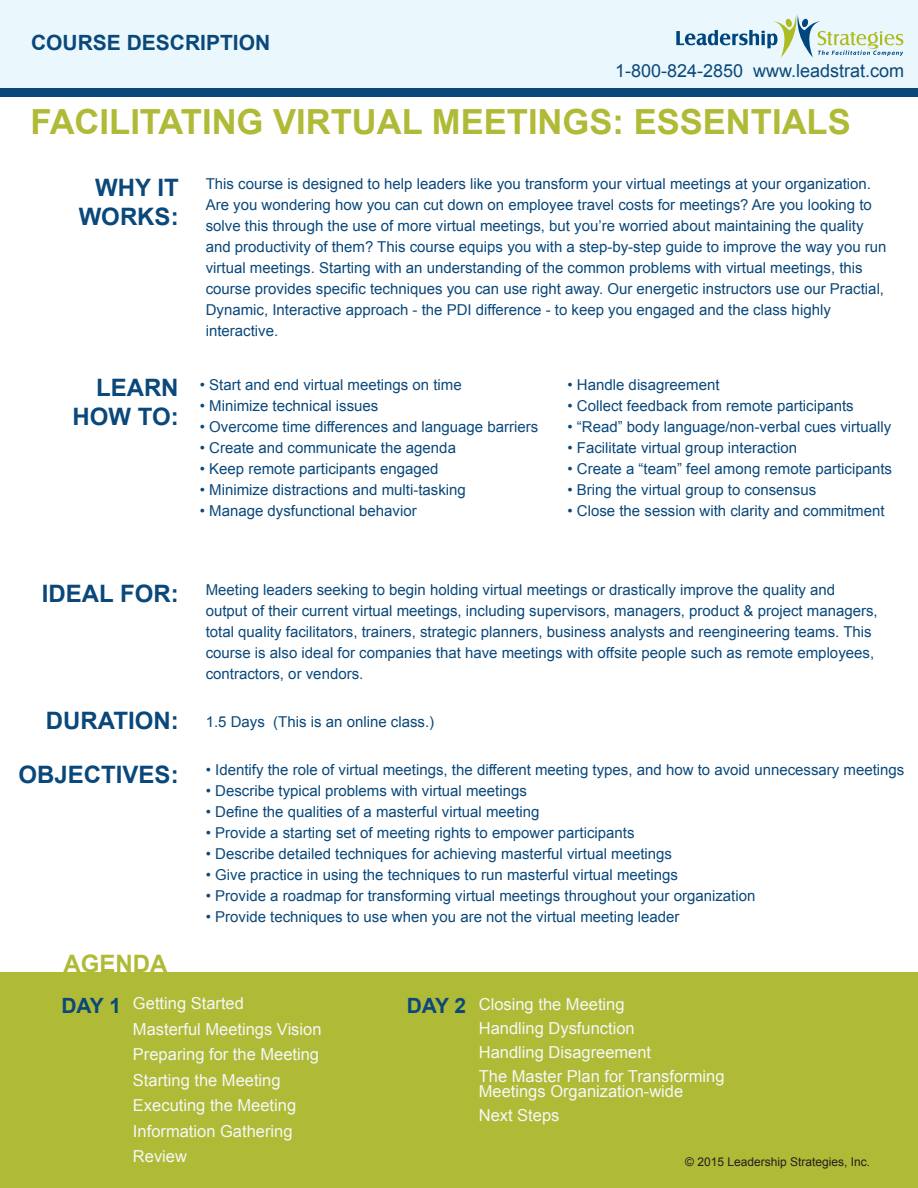
<style>
.page{position:relative;width:918px;height:1188px;background:#fff}
.page>*{position:absolute;margin:0;border:0;box-sizing:border-box;transform-origin:0 0}
.t1{font:700 34.65px "Arial";color:#afba36}
.t2{font:700 24px/28.8px "Arial";color:#0a487b;text-align:right}
.t3{font:700 24px "Arial";color:#afba36}
.t4{font:700 21px "Arial";color:#0a487b}
.t5{font:18px "Arial";color:#0a487b}
.t6{font:16.5px/25.5px "Arial";color:#f6f8f8}
.t7{font:15px/21px "Arial";color:#0a487b}
.t8{font:12px "Arial";color:#231f20}
</style>
<div class="page">
<div style="left:0;top:973px;width:918px;height:215px;background:#afba36"></div>
<div style="left:0;top:77px;width:918px;height:20px;background:#0a487b"></div>
<div style="left:0;top:0;width:918px;height:87px;background:#eaf7fc"></div>
<svg style="left:676px;top:15px;width:227px;height:43px"></svg>
<h3 class="t4" style="left:31px;top:28px;width:241px">COURSE DESCRIPTION</h3>
<p class="t5" style="left:615px;top:58px;width:291px">1-800-824-2850 www.leadstrat.com</p>
<h1 class="t1" style="left:30px;top:98px;width:822px">FACILITATING VIRTUAL MEETINGS: ESSENTIALS</h1>
<h2 class="t2" style="left:79px;top:174px;width:102px">WHY IT<br>WORKS:</h2>
<h2 class="t2" style="left:72px;top:374px;width:108px">LEARN<br>HOW TO:</h2>
<p class="t7" style="left:206px;top:174px;width:682px">This course is designed to help leaders like you transform your virtual meetings at your organization.<br>Are you wondering how you can cut down on employee travel costs for meetings? Are you looking to solve this through the use of more virtual meetings, but you’re worried about maintaining the quality and productivity of them? This course equips you with a step-by-step guide to improve the way you run virtual meetings. Starting with an understanding of the common problems with virtual meetings, this course provides specific techniques you can use right away. Our energetic instructors use our Practial, Dynamic, Interactive approach - the PDI difference - to keep you engaged and the class highly interactive.</p>
<p class="t7" style="left:200px;top:375px;width:264px">• Start and end virtual meetings on time</p>
<p class="t7" style="left:200px;top:396px;width:180px">• Minimize technical issues</p>
<p class="t7" style="left:200px;top:417px;width:340px">• Overcome time differences and language barriers</p>
<p class="t7" style="left:200px;top:438px;width:258px">• Create and communicate the agenda</p>
<p class="t7" style="left:200px;top:459px;width:240px">• Keep remote participants engaged</p>
<p class="t7" style="left:200px;top:480px;width:268px">• Minimize distractions and multi-tasking</p>
<p class="t7" style="left:200px;top:501px;width:219px">• Manage dysfunctional behavior</p>
<p class="t7" style="left:568px;top:375px;width:153px">• Handle disagreement</p>
<p class="t7" style="left:568px;top:396px;width:288px">• Collect feedback from remote participants</p>
<p class="t7" style="left:568px;top:417px;width:325px">• “Read” body language/non-verbal cues virtually</p>
<p class="t7" style="left:568px;top:438px;width:231px">• Facilitate virtual group interaction</p>
<p class="t7" style="left:568px;top:459px;width:326px">• Create a “team” feel among remote participants</p>
<p class="t7" style="left:568px;top:480px;width:250px">• Bring the virtual group to consensus</p>
<p class="t7" style="left:568px;top:501px;width:319px">• Close the session with clarity and commitment</p>
<h2 class="t2" style="left:42px;top:580px;width:138px">IDEAL FOR:</h2>
<h2 class="t2" style="left:46px;top:707px;width:134px">DURATION:</h2>
<h2 class="t2" style="left:19px;top:761px;width:162px">OBJECTIVES:</h2>
<p class="t7" style="left:206px;top:580px;width:673px">Meeting leaders seeking to begin holding virtual meetings or drastically improve the quality and output of their current virtual meetings, including supervisors, managers, product &amp; project managers, total quality facilitators, trainers, strategic planners, business analysts and reengineering teams. This course is also ideal for companies that have meetings with offsite people such as remote employees, contractors, or vendors.</p>
<p class="t7" style="left:206px;top:711px;width:230px">1.5 Days (This is an online class.)</p>
<p class="t7" style="left:206px;top:760px;width:700px">• Identify the role of virtual meetings, the different meeting types, and how to avoid unnecessary meetings</p>
<p class="t7" style="left:206px;top:781px;width:323px">• Describe typical problems with virtual meetings</p>
<p class="t7" style="left:206px;top:802px;width:335px">• Define the qualities of a masterful virtual meeting</p>
<p class="t7" style="left:206px;top:823px;width:430px">• Provide a starting set of meeting rights to empower participants</p>
<p class="t7" style="left:206px;top:844px;width:468px">• Describe detailed techniques for achieving masterful virtual meetings</p>
<p class="t7" style="left:206px;top:865px;width:474px">• Give practice in using the techniques to run masterful virtual meetings</p>
<p class="t7" style="left:206px;top:886px;width:551px">• Provide a roadmap for transforming virtual meetings throughout your organization</p>
<p class="t7" style="left:206px;top:907px;width:475px">• Provide techniques to use when you are not the virtual meeting leader</p>
<h2 class="t3" style="left:64px;top:948px;width:105px">AGENDA</h2>
<p class="t6" style="left:133px;top:991px;width:190px">Getting Started<br>Masterful Meetings Vision<br>Preparing for the Meeting<br>Starting the Meeting<br>Executing the Meeting<br>Information Gathering<br>Review</p>
<h3 class="t4" style="left:407px;top:991px;width:61px">DAY 2</h3>
<h3 class="t4" style="left:61px;top:991px;width:61px">DAY 1</h3>
<p class="t6" style="left:479px;top:992px;width:247px;line-height:24px">Closing the Meeting<br>Handling Dysfunction<br>Handling Disagreement<br>The Master Plan for Transforming</p>
<p class="t6" style="left:479px;top:1079px;width:206px;line-height:24px">Meetings Organization-wide<br>Next Steps</p>
<p class="t8" style="left:685px;top:1154px;width:186px">© 2015 Leadership Strategies, Inc.</p>
</div>
